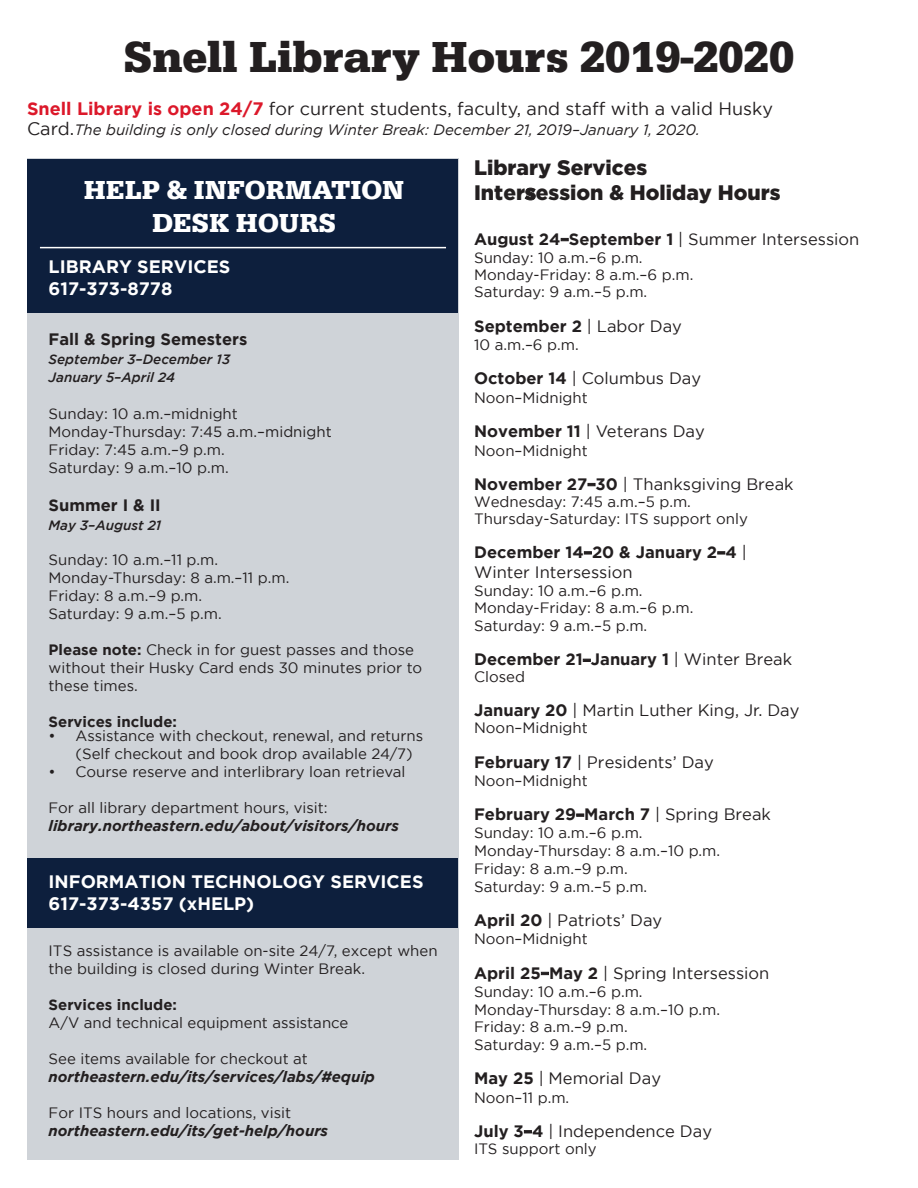
<style>
.page{position:relative;width:918px;height:1188px;background:#fff}
.page>*{position:absolute;margin:0;border:0;box-sizing:border-box;transform-origin:0 0}
.t1{font:700 45px "Serifa";color:#231f20}
.t2{font:700 27px/32.4px "Serifa";color:#fff;text-align:center}
.t3{font:900 21px/25.2px "Gotham";color:#231f20}
.t4{font:700 18px "Gotham";color:#fff}
.t5{font:18px "Gotham";color:#231f20}
.t6{font:16.5px "Gotham";color:#231f20}
.t7{font:700 16.5px/19.5px "Gotham";color:#231f20}
.t8{font:15px/18px "Gotham";color:#231f20}
.t9{font:italic 700 15px/18px "Gotham";color:#231f20}
.t10{font:italic 15px "Gotham";color:#231f20}
.t11{font:700 15px "Gotham";color:#231f20}
.t12{font:italic 500 13.5px/18px "Gotham";color:#231f20}
.s1{font-weight:700;color:#dc182a}
.s2{font-style:normal;font-size:18px}
.s3{font-weight:700}
.s4{font-weight:400;font-style:normal}
.s5{font-weight:400}
</style>
<div class="page">
<div style="left:27px;top:158px;width:431px;height:1002px;background:#cfd3d8"></div>
<div style="left:28px;top:159px;width:430px;height:153px;background:#0d1f3d"></div>
<div style="left:27px;top:859px;width:431px;height:69px;background:#0d1f3d"></div>
<hr style="left:40px;top:247px;width:406px;height:1px;background:#fff">
<p class="t1" style="left:124px;top:30px;width:672px">Snell Library Hours 2019-2020</p>
<p class="t5" style="left:27px;top:99px;width:748px"><span class="s1">Snell Library is open 24/7</span> for current students, faculty, and staff with a valid Husky</p>
<p class="t10" style="left:27px;top:122px;width:674px"><span class="s2">Card.</span>The building is only closed during Winter Break: December 21, 2019–January 1, 2020.</p>
<p class="t2" style="left:84px;top:174px;width:322px">HELP &amp; INFORMATION<br>DESK HOURS</p>
<p class="t4" style="left:49px;top:257px;width:183px">LIBRARY SERVICES</p>
<p class="t4" style="left:49px;top:278px;width:125px">617-373-8778</p>
<p class="t7" style="left:49px;top:329px;width:200px">Fall &amp; Spring Semesters</p>
<p class="t12" style="left:49px;top:350px;width:183px">September 3 –December 13<br>January 5–April 24</p>
<p class="t8" style="left:49px;top:404px;width:285px">Sunday: 10 a.m.–midnight<br>Monday-Thursday: 7:45 a.m.–midnight<br>Friday: 7:45 a.m.–9 p.m.<br>Saturday: 9 a.m.–10 p.m.</p>
<p class="t7" style="left:49px;top:495px;width:114px">Summer I &amp; II</p>
<p class="t12" style="left:49px;top:516px;width:114px">May 3–August 21</p>
<p class="t8" style="left:49px;top:550px;width:242px">Sunday: 10 a.m.–11 p.m.<br>Monday-Thursday: 8 a.m.–11 p.m.<br>Friday: 8 a.m.–9 p.m.<br>Saturday: 9 a.m.–5 p.m.</p>
<p class="t8" style="left:49px;top:640px;width:375px"><span class="s3">Please note:</span> Check in for guest passes and those without their Husky Card ends 30 minutes prior to these times.</p>
<p class="t11" style="left:49px;top:713px;width:130px">Services include:</p>
<p class="t8" style="left:76px;top:727px;width:349px;text-indent:-27px">• Assistance with checkout, renewal, and returns (Self checkout and book drop available 24/7)</p>
<p class="t8" style="left:49px;top:763px;width:358px">• Course reserve and interlibrary loan retrieval</p>
<p class="t8" style="left:49px;top:799px;width:281px">For all library department hours, visit:</p>
<p class="t9" style="left:49px;top:817px;width:352px">library.northeastern.edu/about/visitors/hours</p>
<p class="t4" style="left:49px;top:872px;width:376px">INFORMATION TECHNOLOGY SERVICES</p>
<p class="t4" style="left:49px;top:893px;width:207px">617-373-4357 (xHELP)</p>
<p class="t8" style="left:49px;top:942px;width:391px">ITS assistance is available on-site 24/7, except when the building is closed during Winter Break.</p>
<p class="t8" style="left:49px;top:996px;width:301px"><span class="s3">Services include:<br></span>A/V and technical equipment assistance</p>
<p class="t9" style="left:49px;top:1050px;width:328px"><span class="s4">See items available for checkout at </span>northeastern.edu/its/services/labs/#equip</p>
<p class="t9" style="left:49px;top:1104px;width:281px"><span class="s4">For ITS hours and locations, visit </span>northeastern.edu/its/get-help/hours</p>
<p class="t3" style="left:474px;top:154px;width:308px">Library Services<br>Intersession &amp; Holiday Hours</p>
<p class="t7" style="left:474px;top:229px;width:387px">August 24–September 1 <span class="s5">| Summer Intersession</span></p>
<p class="t8" style="left:474px;top:248px;width:221px;line-height:17.4px">Sunday: 10 a.m.–6 p.m.<br>Monday-Friday: 8 a.m.–6 p.m.<br>Saturday: 9 a.m.–5 p.m.</p>
<p class="t7" style="left:474px;top:316px;width:209px">September 2 <span class="s5">| Labor Day</span></p>
<p class="t8" style="left:474px;top:336px;width:106px">10 a.m.–6 p.m.</p>
<p class="t6" style="left:474px;top:369px;width:229px"><span class="s3">October 14</span> | Columbus Day</p>
<p class="t8" style="left:474px;top:388px;width:115px">Noon–Midnight</p>
<p class="t6" style="left:474px;top:422px;width:232px"><span class="s3">November 11</span> | Veterans Day</p>
<p class="t8" style="left:474px;top:441px;width:115px">Noon–Midnight</p>
<p class="t6" style="left:474px;top:475px;width:321px"><span class="s3">November 27–30</span> | Thanksgiving Break</p>
<p class="t8" style="left:474px;top:493px;width:275px;line-height:16.8px">Wednesday: 7:45 a.m.–5 p.m.<br>Thursday-Saturday: ITS support only</p>
<p class="t7" style="left:474px;top:542px;width:274px">December 14–20 &amp; January 2–4 <span class="s5">|<br>Winter Intersession</span></p>
<p class="t8" style="left:474px;top:581px;width:221px">Sunday: 10 a.m.–6 p.m.<br>Monday-Friday: 8 a.m.–6 p.m.<br>Saturday: 9 a.m.–5 p.m.</p>
<p class="t7" style="left:474px;top:649px;width:319px">December 21–January 1 <span class="s5">| Winter Break</span></p>
<p class="t8" style="left:474px;top:668px;width:53px">Closed</p>
<p class="t6" style="left:474px;top:701px;width:327px"><span class="s3">January 20</span> | Martin Luther King, Jr. Day</p>
<p class="t8" style="left:474px;top:719px;width:115px">Noon–Midnight</p>
<p class="t6" style="left:474px;top:753px;width:241px"><span class="s3">February 17</span> | Presidents’ Day</p>
<p class="t8" style="left:474px;top:772px;width:115px">Noon–Midnight</p>
<p class="t7" style="left:474px;top:804px;width:298px">February 29–March 7 <span class="s5">| Spring Break</span></p>
<p class="t8" style="left:474px;top:824px;width:248px">Sunday: 10 a.m.–6 p.m.<br>Monday-Thursday: 8 a.m.–10 p.m.<br>Friday: 8 a.m.–9 p.m.<br>Saturday: 9 a.m.–5 p.m.</p>
<p class="t6" style="left:474px;top:911px;width:190px"><span class="s3">April 20</span> | Patriots’ Day</p>
<p class="t8" style="left:474px;top:930px;width:115px">Noon–Midnight</p>
<p class="t6" style="left:474px;top:964px;width:297px"><span class="s3">April 25–May 2</span> | Spring Intersession</p>
<p class="t8" style="left:474px;top:982px;width:248px">Sunday: 10 a.m.–6 p.m.<br>Monday-Thursday: 8 a.m.–10 p.m.<br>Friday: 8 a.m.–9 p.m.<br>Saturday: 9 a.m.–5 p.m.</p>
<p class="t6" style="left:474px;top:1069px;width:189px"><span class="s3">May 25</span> | Memorial Day</p>
<p class="t8" style="left:474px;top:1088px;width:97px">Noon–11 p.m.</p>
<p class="t6" style="left:474px;top:1122px;width:239px"><span class="s3">July 3–4</span> | Independence Day</p>
<p class="t8" style="left:474px;top:1139px;width:124px">ITS support only</p>
</div>
